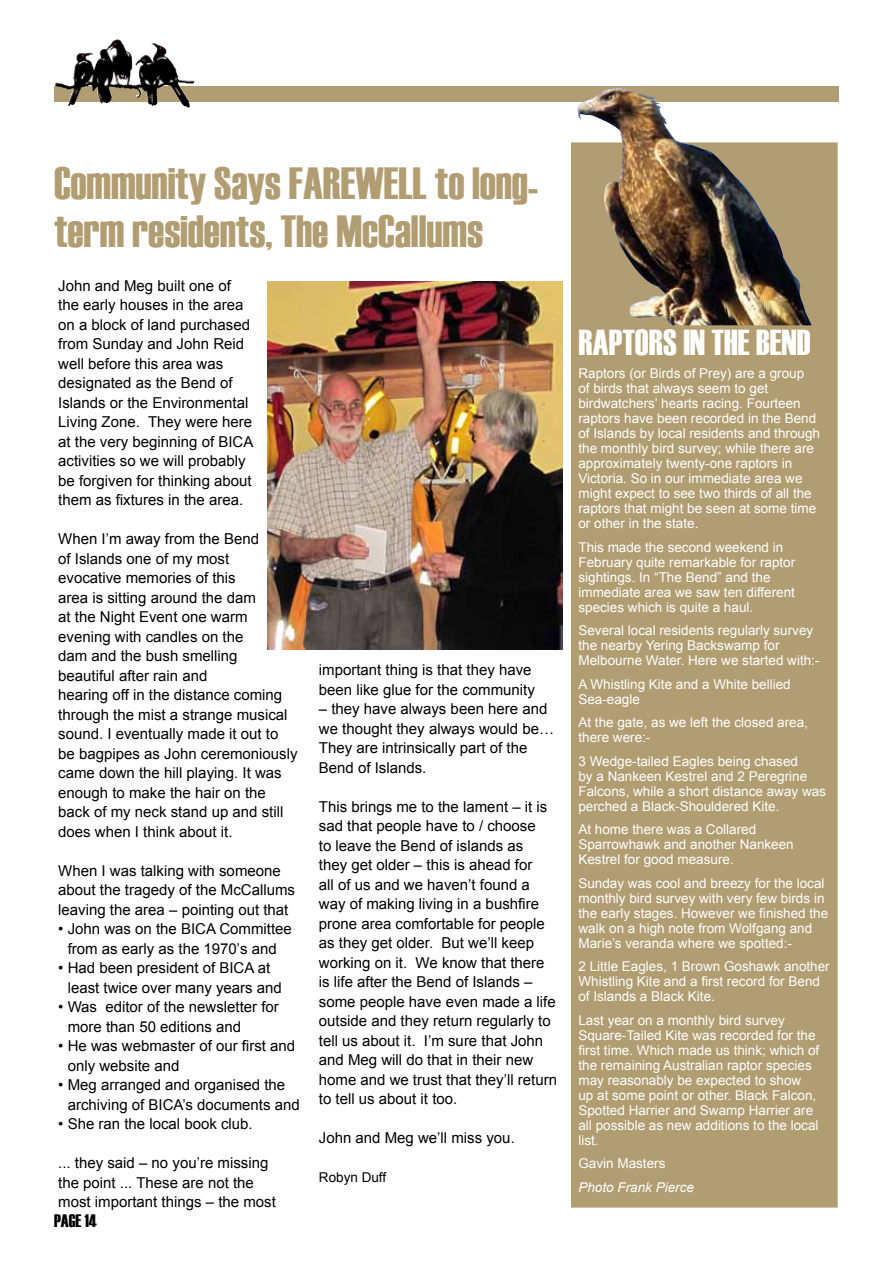
<style>
.page{position:relative;width:893px;height:1263px;background:#fff}
.page>*{position:absolute;margin:0;border:0;box-sizing:border-box;transform-origin:0 0}
.t1{font:45px/48px "Haettenschweiler";color:#b19d71}
.t2{font:36px "Haettenschweiler";color:#fff}
.t3{font:18px "Haettenschweiler";color:#000}
.t4{font:15px/19.5px "Arial";color:#000}
.t5{font:13.5px/15px "Arial";color:#fff}
.t6{font:italic 13.5px "Arial";color:#fff}
.t7{font:13.5px "Arial";color:#000}
</style>
<div class="page">
<div style="left:54px;top:86px;width:785px;height:15px;background:#b19d71"></div>
<img style="left:54px;top:39px;width:88px;height:67px">
<div style="left:571px;top:142px;width:267px;height:1065px;background:#b19d71;border:2px solid #b19d71"></div>
<img style="left:575px;top:88px;width:237px;height:237px">
<img style="left:268px;top:282px;width:294px;height:367px">
<h1 class="t1" style="left:54px;top:157px;width:485px">Community Says FAREWELL to long&shy;term residents, The McCallums</h1>
<p class="t4" style="left:58px;top:276px;width:197px">John and Meg built one of the early houses in the area on a block of land purchased from Sunday and John Reid well before this area was designated as the Bend of<br>Islands or the Environmental<br>Living Zone. They were here at the very beginning of BICA activities so we will probably be forgiven for thinking about them as fixtures in the area.</p>
<p class="t4" style="left:58px;top:529px;width:241px">When I’m away from the Bend<br>of Islands one of my most<br>evocative memories of this<br>area is sitting around the dam<br>at the Night Event one warm evening with candles on the<br>dam and the bush smelling beautiful after rain and<br>hearing off in the distance coming through the mist a strange musical sound. I eventually made it out to be bagpipes as John ceremoniously came down the hill playing. It was enough to make the hair on the back of my neck stand up and still does when I think about it.</p>
<p class="t4" style="left:58px;top:861px;width:238px">When I was talking with someone about the tragedy of the McCallums leaving the area – pointing out that</p>
<p class="t4" style="left:58px;top:919px;width:235px;text-align:center">• John was on the BICA Committee from as early as the 1970’s and</p>
<p class="t4" style="left:68px;top:958px;width:216px;text-indent:-9px">• Had been president of BICA at least twice over many years and</p>
<p class="t4" style="left:68px;top:997px;width:213px;text-indent:-9px">• Was editor of the newsletter for more than 50 editions and</p>
<p class="t4" style="left:68px;top:1036px;width:229px;text-indent:-9px">• He was webmaster of our first and only website and</p>
<p class="t4" style="left:68px;top:1075px;width:234px;text-indent:-9px">• Meg arranged and organised the archiving of BICA’s documents and</p>
<p class="t4" style="left:58px;top:1114px;width:196px">• She ran the local book club.</p>
<p class="t4" style="left:58px;top:1153px;width:219px">... they said – no you’re missing the point ... These are not the most important things – the most</p>
<p class="t3" style="left:54px;top:1210px;width:44px">PAGE 14</p>
<p class="t4" style="left:319px;top:660px;width:217px">important thing is that they have been like glue for the community</p>
<p class="t4" style="left:319px;top:699px;width:237px">– they have always been here and we thought they always would be…<br>They are intrinsically part of the<br>Bend of Islands.</p>
<p class="t4" style="left:319px;top:797px;width:240px">This brings me to the lament – it is sad that people have to / choose<br>to leave the Bend of islands as<br>they get older – this is ahead for<br>all of us and we haven’t found a way of making living in a bushfire prone area comfortable for people as they get older. But we’ll keep working on it. We know that there is life after the Bend of Islands – some people have even made a life outside and they return regularly to tell us about it. I’m sure that John and Meg will do that in their new home and we trust that they’ll return to tell us about it too.</p>
<p class="t4" style="left:319px;top:1128px;width:197px">John and Meg we’ll miss you.</p>
<p class="t7" style="left:319px;top:1168px;width:69px">Robyn Duff</p>
<h2 class="t2" style="left:578px;top:322px;width:234px">RAPTORS IN THE BEND</h2>
<p class="t5" style="left:578px;top:366px;width:243px">Raptors (or Birds of Prey) are a group<br>of birds that always seem to get birdwatchers’ hearts racing. Fourteen raptors have been recorded in the Bend of Islands by local residents and through the monthly bird survey; while there are approximately twenty-one raptors in Victoria. So in our immediate area we might expect to see two thirds of all the raptors that might be seen at some time or other in the state.</p>
<p class="t5" style="left:578px;top:540px;width:218px">This made the second weekend in February quite remarkable for raptor sightings. In “The Bend” and the immediate area we saw ten different species which is quite a haul.</p>
<p class="t5" style="left:578px;top:623px;width:243px">Several local residents regularly survey the nearby Yering Backswamp for<br>Melbourne Water. Here we started with:-</p>
<p class="t5" style="left:578px;top:677px;width:214px">A Whistling Kite and a White bellied<br>Sea-eagle</p>
<p class="t5" style="left:578px;top:715px;width:231px">At the gate, as we left the closed area, there were:-</p>
<p class="t5" style="left:578px;top:754px;width:249px">3 Wedge-tailed Eagles being chased<br>by a Nankeen Kestrel and 2 Peregrine Falcons, while a short distance away was perched a Black-Shouldered Kite.</p>
<p class="t5" style="left:578px;top:822px;width:217px">At home there was a Collared<br>Sparrowhawk and another Nankeen<br>Kestrel for good measure.</p>
<p class="t5" style="left:578px;top:876px;width:251px">Sunday was cool and breezy for the local monthly bird survey with very few birds in the early stages. However we finished the walk on a high note from Wolfgang and Marie’s veranda where we spotted:-</p>
<p class="t5" style="left:578px;top:959px;width:253px">2 Little Eagles, 1 Brown Goshawk another<br>Whistling Kite and a first record for Bend of Islands a Black Kite.</p>
<p class="t5" style="left:578px;top:1013px;width:242px">Last year on a monthly bird survey Square-Tailed Kite was recorded for the first time. Which made us think; which of the remaining Australian raptor species may reasonably be expected to show up at some point or other. Black Falcon, Spotted Harrier and Swamp Harrier are all possible as new additions to the local list.</p>
<p class="t5" style="left:578px;top:1156px;width:89px">Gavin Masters</p>
<p class="t6" style="left:578px;top:1178px;width:117px">Photo Frank Pierce</p>
</div>
